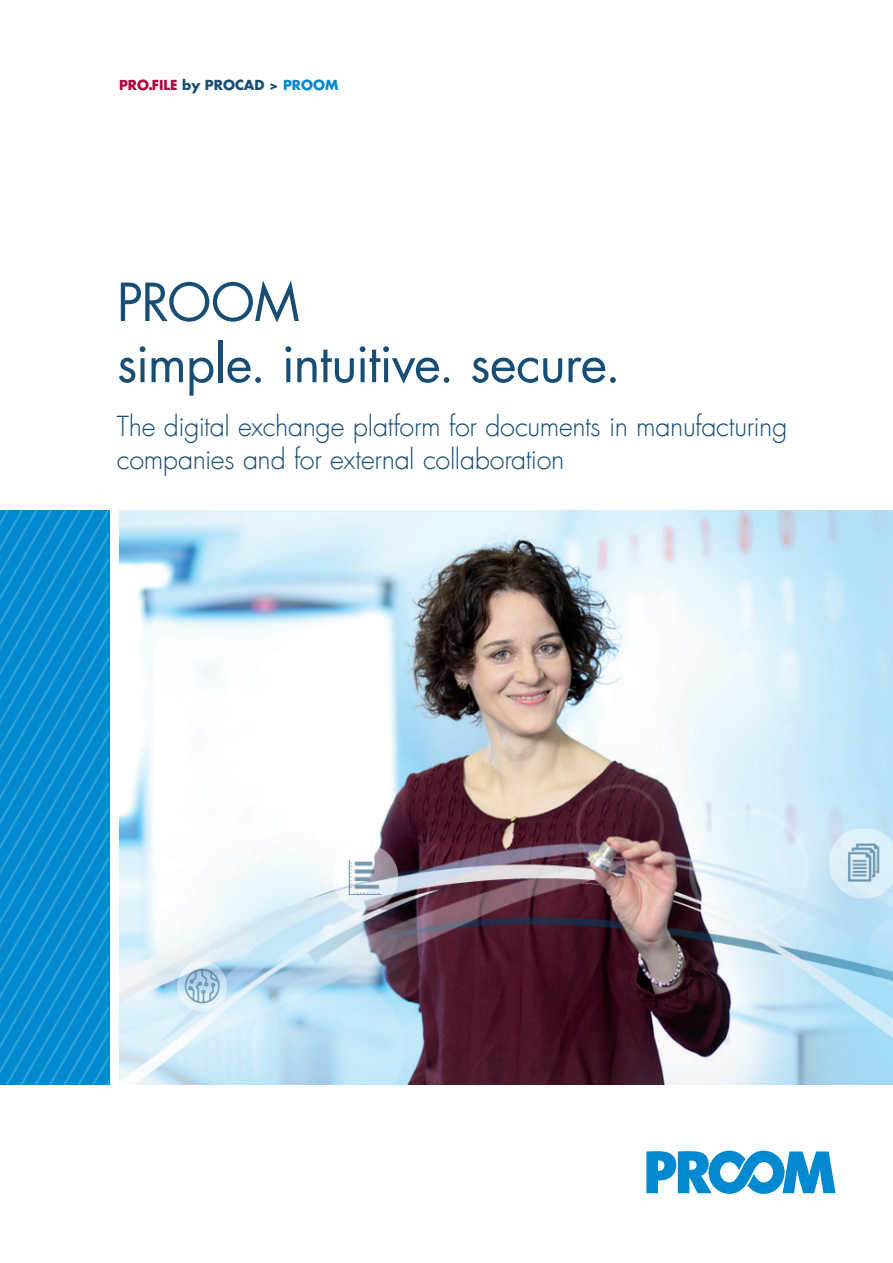
<style>
.page{position:relative;width:893px;height:1263px;background:#fff}
.page>*{position:absolute;margin:0;border:0;box-sizing:border-box;transform-origin:0 0}
.t1{font:51px/61.2px "Futura Com";letter-spacing:-.02em;color:#194e74}
.t2{font:300 27px/33px "Futura Com";letter-spacing:-.015em;color:#194e74}
.t3{font:700 13.5px "Futura Com";color:#194e74}
.s1{color:#b00540}
.s2{color:#0089cf}
</style>
<div class="page">
<img style="left:120px;top:510px;width:773px;height:574px">
<svg style="left:0;top:510px;width:109px;height:574px;background:#088dd1"></svg>
<svg style="left:646px;top:1151px;width:189px;height:43px"></svg>
<p class="t3" style="left:119px;top:74px;width:221px"><span class="s1">PRO.FILE</span> by PROCAD &gt; <span class="s2">PROOM</span></p>
<h1 class="t1" style="left:117px;top:271px;width:505px">PROOM<br>simple. intuitive. secure.</h1>
<p class="t2" style="left:117px;top:410px;width:672px">The digital exchange platform for documents in manufacturing companies and for external collaboration</p>
</div>
